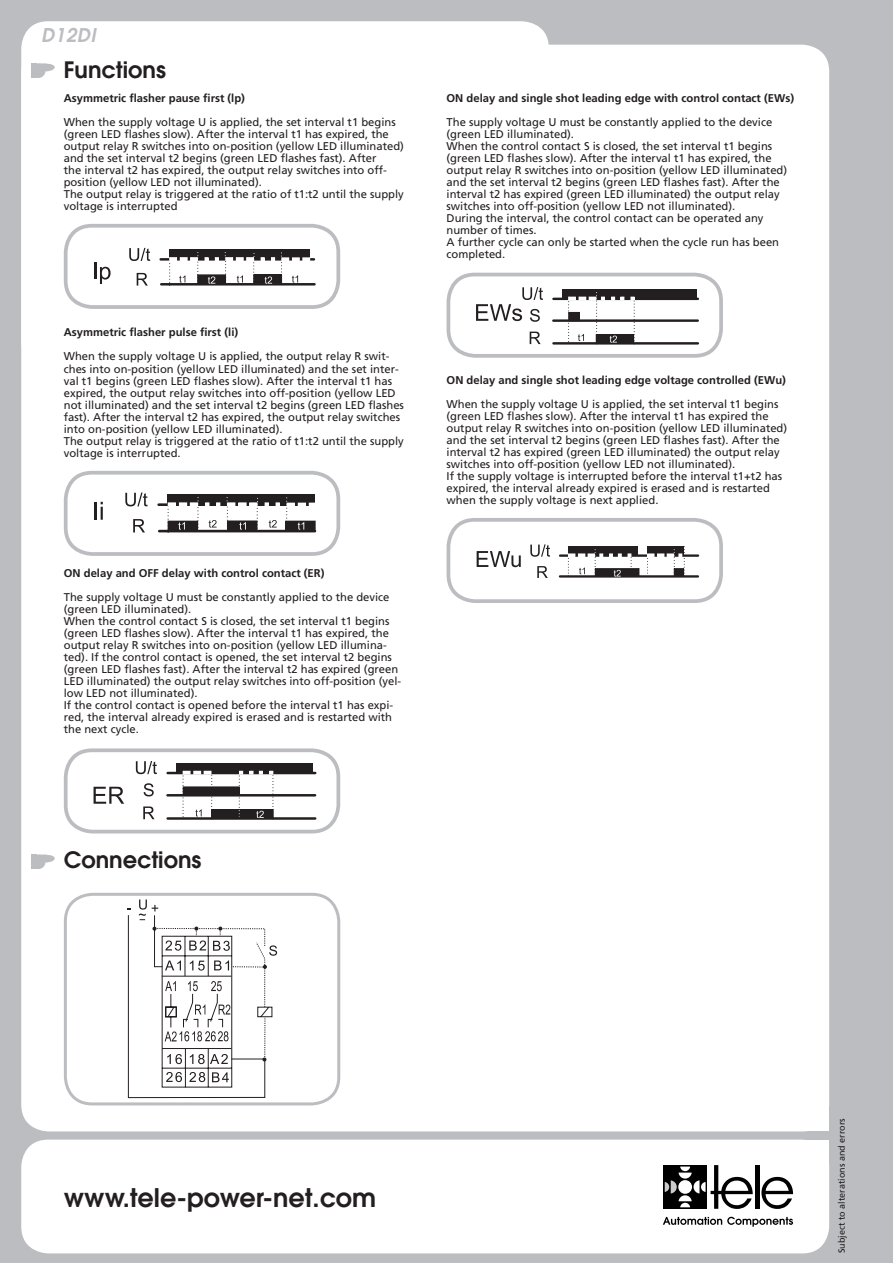
<style>
.page{position:relative;width:893px;height:1263px;background:#bcbdc0}
.page>*{position:absolute;margin:0;border:0;box-sizing:border-box;transform-origin:0 0}
.t1{font:600 25.5px "Avant Garde";color:#231f20}
.t2{font:600 22.5px "Avant Garde";color:#231f20}
.t3{font:italic 600 18.9px "Avant Garde";letter-spacing:.025em;color:#bcbdc0}
.t4{font:11.25px/12px "Frutiger";color:#231f20}
.t5{font:700 11.25px/24px "Frutiger";color:#231f20}
.t6{font:9px "Frutiger";color:#231f20}
.s1{font-weight:700}
.s2{font-weight:400}
</style>
<div class="page">
<div style="left:21px;top:45px;width:808px;height:1086px;background:#fff"></div>
<div style="left:525px;top:474px;width:304px;height:657px;background:#fff"></div>
<div style="left:21px;top:1139px;width:808px;height:114px;background:#fff"></div>
<div style="left:513px;top:1140px;width:316px;height:71px;background:#fff"></div>
<div style="left:21px;top:21px;width:528px;height:347px;background:#fff"></div>
<svg style="left:761px;top:1177px;width:32px;height:32px"></svg>
<hr style="left:755px;top:1165px;width:4px;height:44px;background:#000">
<svg style="left:663px;top:1165px;width:2px;height:44px"></svg>
<svg style="left:665px;top:1165px;width:88px;height:44px"></svg>
<svg style="left:663px;top:1217px;width:130px;height:9px"></svg>
<svg style="left:41px;top:63px;width:14px;height:8px"></svg>
<div style="left:31px;top:63px;width:15px;height:15px;background:#bcbdc0;border-radius:50%"></div>
<div style="left:31px;top:63px;width:6px;height:15px;background:#bcbdc0"></div>
<svg style="left:62px;top:222px;width:280px;height:85px;background:#e1e1e1"></svg>
<svg style="left:41px;top:854px;width:14px;height:8px"></svg>
<div style="left:31px;top:854px;width:15px;height:15px;background:#bcbdc0;border-radius:50%"></div>
<div style="left:31px;top:854px;width:6px;height:15px;background:#bcbdc0"></div>
<svg style="left:62px;top:469px;width:280px;height:85px;background:#dddcdd"></svg>
<svg style="left:62px;top:746px;width:280px;height:86px;background:#d8d7d7"></svg>
<svg style="left:445px;top:271px;width:280px;height:85px;background:#dedede"></svg>
<svg style="left:445px;top:516px;width:278px;height:85px"></svg>
<svg style="left:62px;top:891px;width:280px;height:213px;background:#f7f6f7"></svg>
<p class="t3" style="left:41px;top:23px;width:56px">D12DI</p>
<p class="t2" style="left:64px;top:58px;width:104px">Functions</p>
<p class="t4" style="left:64px;top:87px;width:333px;line-height:24px"><span class="s1">Asymmetric flasher pause first (lp)<br></span>When the supply voltage U is applied, the set interval t1 begins</p>
<p class="t4" style="left:64px;top:129px;width:342px">(green LED flashes slow). After the interval t1 has expired, the output relay R switches into on-position (yellow LED illuminated) and the set interval t2 begins (green LED flashes fast). After<br>the interval t2 has expired, the output relay switches into off&shy;position (yellow LED not illuminated).<br>The output relay is triggered at the ratio of t1:t2 until the supply voltage is interrupted</p>
<p class="t4" style="left:64px;top:322px;width:327px;line-height:24px"><span class="s1">Asymmetric flasher pulse first (li)<br></span>When the supply voltage U is applied, the output relay R swit-</p>
<p class="t4" style="left:64px;top:364px;width:342px">ches into on-position (yellow LED illuminated) and the set inter&shy;val t1 begins (green LED flashes slow). After the interval t1 has expired, the output relay switches into off-position (yellow LED not illuminated) and the set interval t2 begins (green LED flashes fast). After the interval t2 has expired, the output relay switches into on-position (yellow LED illuminated).<br>The output relay is triggered at the ratio of t1:t2 until the supply voltage is interrupted.</p>
<p class="t4" style="left:64px;top:562px;width:327px;line-height:24px"><span class="s1">ON delay and OFF delay with control contact (ER)<br></span>The supply voltage U must be constantly applied to the device</p>
<p class="t4" style="left:64px;top:604px;width:339px">(green LED illuminated).<br>When the control contact S is closed, the set interval t1 begins (green LED flashes slow). After the interval t1 has expired, the output relay R switches into on-position (yellow LED illumina&shy;ted). If the control contact is opened, the set interval t2 begins (green LED flashes fast). After the interval t2 has expired (green LED illuminated) the output relay switches into off-position (yel&shy;low LED not illuminated).<br>If the control contact is opened before the interval t1 has expi&shy;red, the interval already expired is erased and is restarted with the next cycle.</p>
<p class="t5" style="left:447px;top:86px;width:349px">ON delay and single shot leading edge with control contact (EWs)<br><span class="s2">The supply voltage U must be constantly applied to the device</span></p>
<p class="t4" style="left:447px;top:129px;width:342px">(green LED illuminated).<br>When the control contact S is closed, the set interval t1 begins (green LED flashes slow). After the interval t1 has expired, the output relay R switches into on-position (yellow LED illuminated) and the set interval t2 begins (green LED flashes fast). After the interval t2 has expired (green LED illuminated) the output relay switches into off-position (yellow LED not illuminated).<br>During the interval, the control contact can be operated any number of times.<br>A further cycle can only be started when the cycle run has been completed.</p>
<p class="t5" style="left:447px;top:367px;width:341px">ON delay and single shot leading edge voltage controlled (EWu)<br><span class="s2">When the supply voltage U is applied, the set interval t1 begins</span></p>
<p class="t4" style="left:447px;top:411px;width:342px">(green LED flashes slow). After the interval t1 has expired the output relay R switches into on-position (yellow LED illuminated) and the set interval t2 begins (green LED flashes fast). After the interval t2 has expired (green LED illuminated) the output relay switches into off-position (yellow LED not illuminated).<br>If the supply voltage is interrupted before the interval t1+t2 has expired, the interval already expired is erased and is restarted when the supply voltage is next applied.</p>
<p class="t2" style="left:64px;top:847px;width:139px">Connections</p>
<p class="t1" style="left:64px;top:1183px;width:314px">www.tele-power-net.com</p>
<p class="t6" style="left:838px;top:1253px;width:137px;rotate:-90deg">Subject to alterations and errors</p>
</div>
